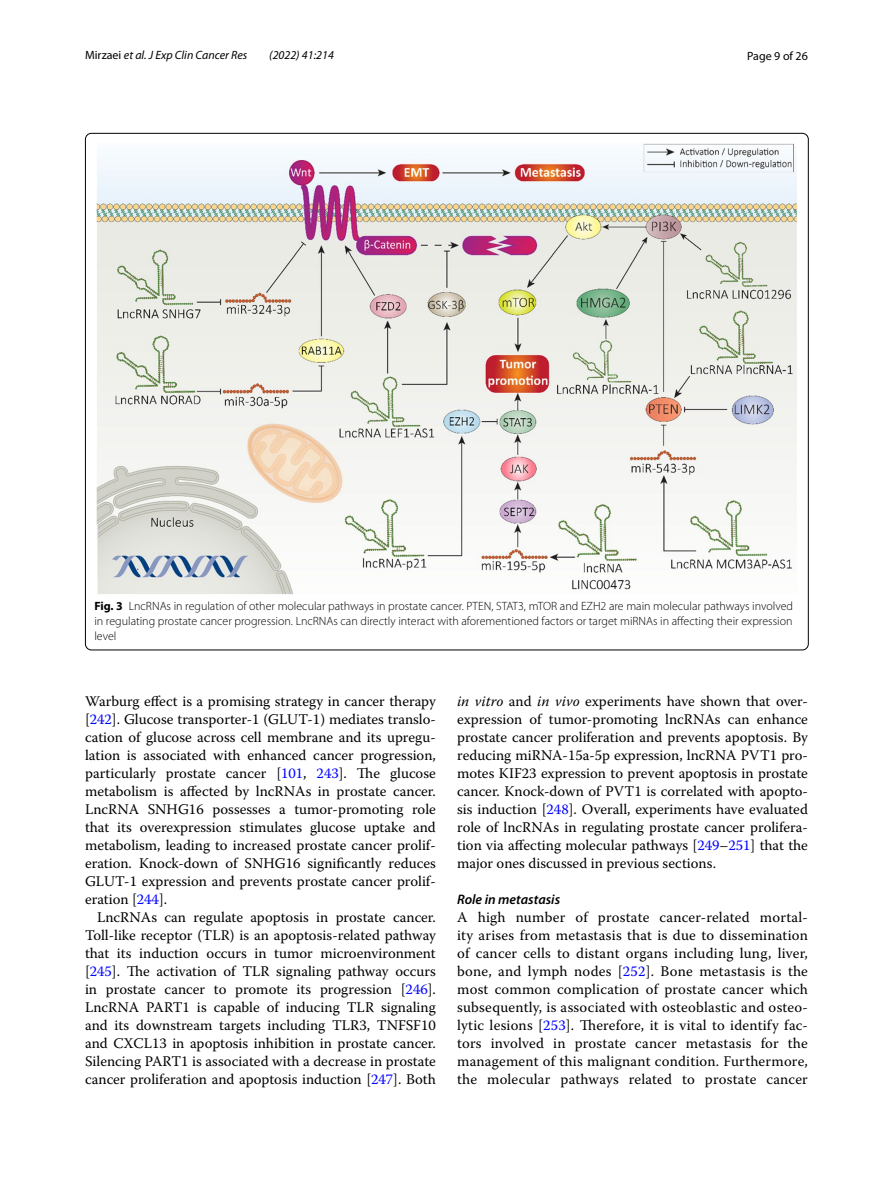
<style>
.page{position:relative;width:893px;height:1187px;background:#fff}
.page>*{position:absolute;margin:0;border:0;box-sizing:border-box;transform-origin:0 0}
.t1{font:14.7px/18px "Warnock Pro";color:#000;text-align:justify}
.t2{font:italic 600 13.8px "Myriad Pro";color:#000}
.t3{font:300 12px/15px "Myriad Pro";color:#000;text-align:justify}
.t4{font:italic 12px "Myriad Pro";color:#000}
.t5{font:12px "Myriad Pro";color:#000}
.s1{font-style:normal}
.s2{font-weight:700}
.s3{color:#00f}
.s4{font-style:italic}
</style>
<div class="page">
<img style="left:97px;top:143px;width:700px;height:452px">
<p class="t4" style="left:85px;top:48px;width:164px"><span class="s1">Mirzaei</span> et al. J Exp Clin Cancer Res</p>
<p class="t4" style="left:269px;top:48px;width:66px">(2022) 41:214</p>
<p class="t5" style="left:747px;top:48px;width:62px">Page 9 of 26</p>
<p class="t3" style="left:94px;top:598px;width:700px"><span class="s2">Fig. 3</span> LncRNAs in regulation of other molecular pathways in prostate cancer. PTEN, STAT3, mTOR and EZH2 are main molecular pathways involved in regulating prostate cancer progression. LncRNAs can directly interact with aforementioned factors or target miRNAs in affecting their expression level</p>
<p class="t1" style="left:85px;top:691px;width:352px">Warburg effect is a promising strategy in cancer therapy [<span class="s3">242</span>]. Glucose transporter-1 (GLUT-1) mediates translo&shy;cation of glucose across cell membrane and its upregu&shy;lation is associated with enhanced cancer progression, particularly prostate cancer [<span class="s3">101</span>, <span class="s3">243</span>]. The glucose metabolism is affected by lncRNAs in prostate cancer.<br>LncRNA SNHG16 possesses a tumor-promoting role that its overexpression stimulates glucose uptake and metabolism, leading to increased prostate cancer prolif&shy;eration. Knock-down of SNHG16 significantly reduces GLUT-1 expression and prevents prostate cancer prolif&shy;eration [<span class="s3">244</span>].</p>
<p class="t1" style="left:85px;top:907px;width:352px;text-indent:12px">LncRNAs can regulate apoptosis in prostate cancer.<br>Toll-like receptor (TLR) is an apoptosis-related pathway that its induction occurs in tumor microenvironment [<span class="s3">245</span>]. The activation of TLR signaling pathway occurs in prostate cancer to promote its progression [<span class="s3">246</span>].<br>LncRNA PART1 is capable of inducing TLR signaling and its downstream targets including TLR3, TNFSF10 and CXCL13 in apoptosis inhibition in prostate cancer.<br>Silencing PART1 is associated with a decrease in prostate cancer proliferation and apoptosis induction [<span class="s3">247</span>]. Both</p>
<p class="t1" style="left:457px;top:691px;width:352px"><span class="s4">in vitro</span> and <span class="s4">in vivo</span> experiments have shown that over&shy;expression of tumor-promoting lncRNAs can enhance prostate cancer proliferation and prevents apoptosis. By reducing miRNA-15a-5p expression, lncRNA PVT1 pro&shy;motes KIF23 expression to prevent apoptosis in prostate cancer. Knock-down of PVT1 is correlated with apopto&shy;sis induction [<span class="s3">248</span>]. Overall, experiments have evaluated role of lncRNAs in regulating prostate cancer prolifera&shy;tion via affecting molecular pathways [<span class="s3">249</span>–<span class="s3">251</span>] that the major ones discussed in previous sections.</p>
<p class="t2" style="left:457px;top:890px;width:105px">Role in metastasis</p>
<p class="t1" style="left:457px;top:907px;width:352px">A high number of prostate cancer-related mortal&shy;ity arises from metastasis that is due to dissemination of cancer cells to distant organs including lung, liver, bone, and lymph nodes [<span class="s3">252</span>]. Bone metastasis is the most common complication of prostate cancer which subsequently, is associated with osteoblastic and osteo&shy;lytic lesions [<span class="s3">253</span>]. Therefore, it is vital to identify fac&shy;tors involved in prostate cancer metastasis for the management of this malignant condition. Furthermore, the molecular pathways related to prostate cancer</p>
</div>
